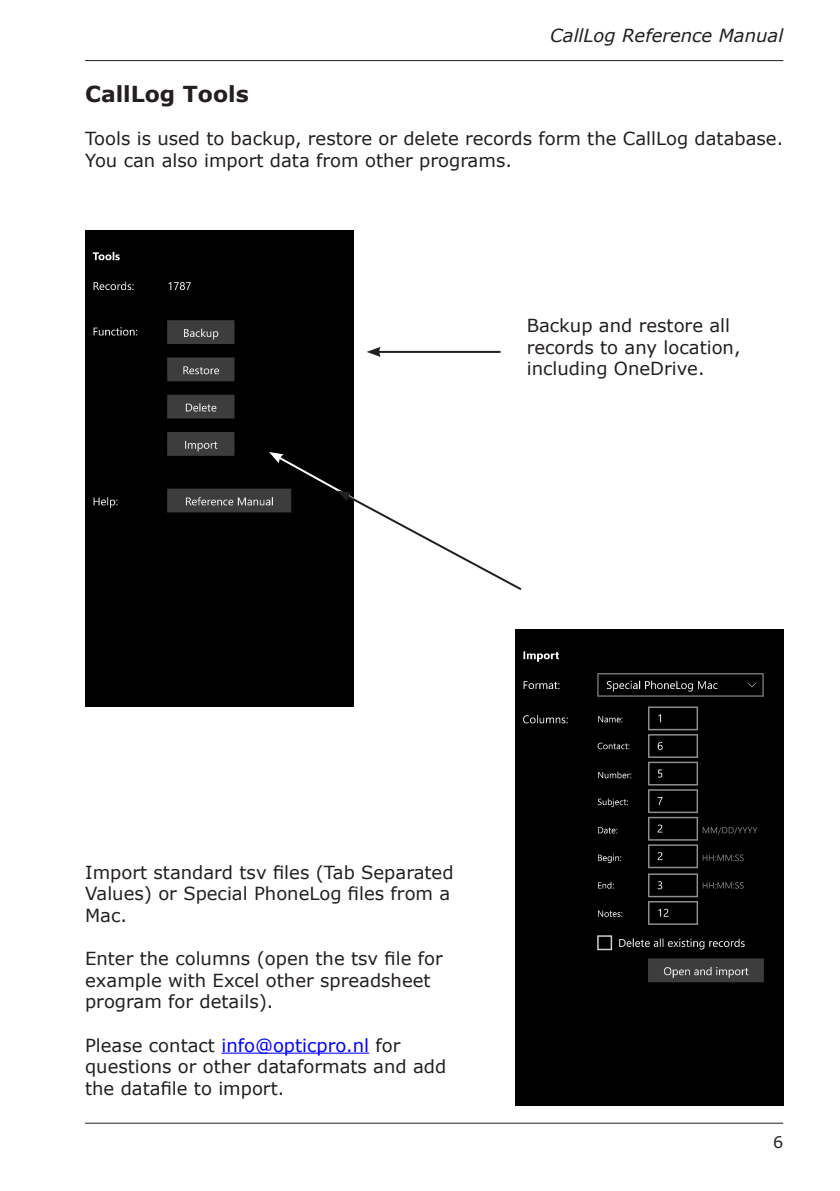
<style>
.page{position:relative;width:840px;height:1191px;background:#fff}
.page>*{position:absolute;margin:0;border:0;box-sizing:border-box;transform-origin:0 0}
.Kop{font:700 22px "Verdana";color:#231f20}
.Normaal{font:18px/21.6px "Verdana";color:#231f20}
.t1{font:italic 18px "Verdana";color:#231f20}
.t2{font:16px "Verdana";color:#231f20}
.s1{color:#00f}
</style>
<div class="page">
<hr style="left:85px;top:60px;width:697px;height:1px;background:#231f20">
<hr style="left:85px;top:1122px;width:697px;height:1px;background:#231f20">
<img style="left:85px;top:231px;width:268px;height:476px">
<img style="left:515px;top:629px;width:267px;height:476px">
<hr style="left:221px;top:1052px;width:148px;height:1px;background:#00f">
<hr style="left:377px;top:351px;width:123px;height:2px;background:#231f20">
<svg style="left:367px;top:347px;width:13px;height:10px"></svg>
<svg style="left:269px;top:452px;width:253px;height:140px"></svg>
<p class="t1" style="left:550px;top:23px;width:234px">CallLog Reference Manual</p>
<p class="Kop" style="left:85px;top:78px;width:165px">CallLog Tools</p>
<p class="Normaal" style="left:85px;top:127px;width:699px">Tools is used to backup, restore or delete records form the CallLog database.</p>
<p class="Normaal" style="left:85px;top:149px;width:428px">You can also import data from other programs.</p>
<p class="Normaal" style="left:526px;top:314px;width:215px">Backup and restore all records to any location, including OneDrive.</p>
<p class="Normaal" style="left:85px;top:861px;width:370px">Import standard tsv files (Tab Separated<br>Values) or Special PhoneLog files from a<br>Mac.</p>
<p class="Normaal" style="left:85px;top:947px;width:359px">Enter the columns (open the tsv file for example with Excel other spreadsheet program for details).</p>
<p class="Normaal" style="left:85px;top:1034px;width:362px">Please contact <span class="s1">info@opticpro.nl</span> for questions or other dataformats and add the datafile to import.</p>
<p class="t2" style="left:772px;top:1131px;width:12px">6</p>
</div>
